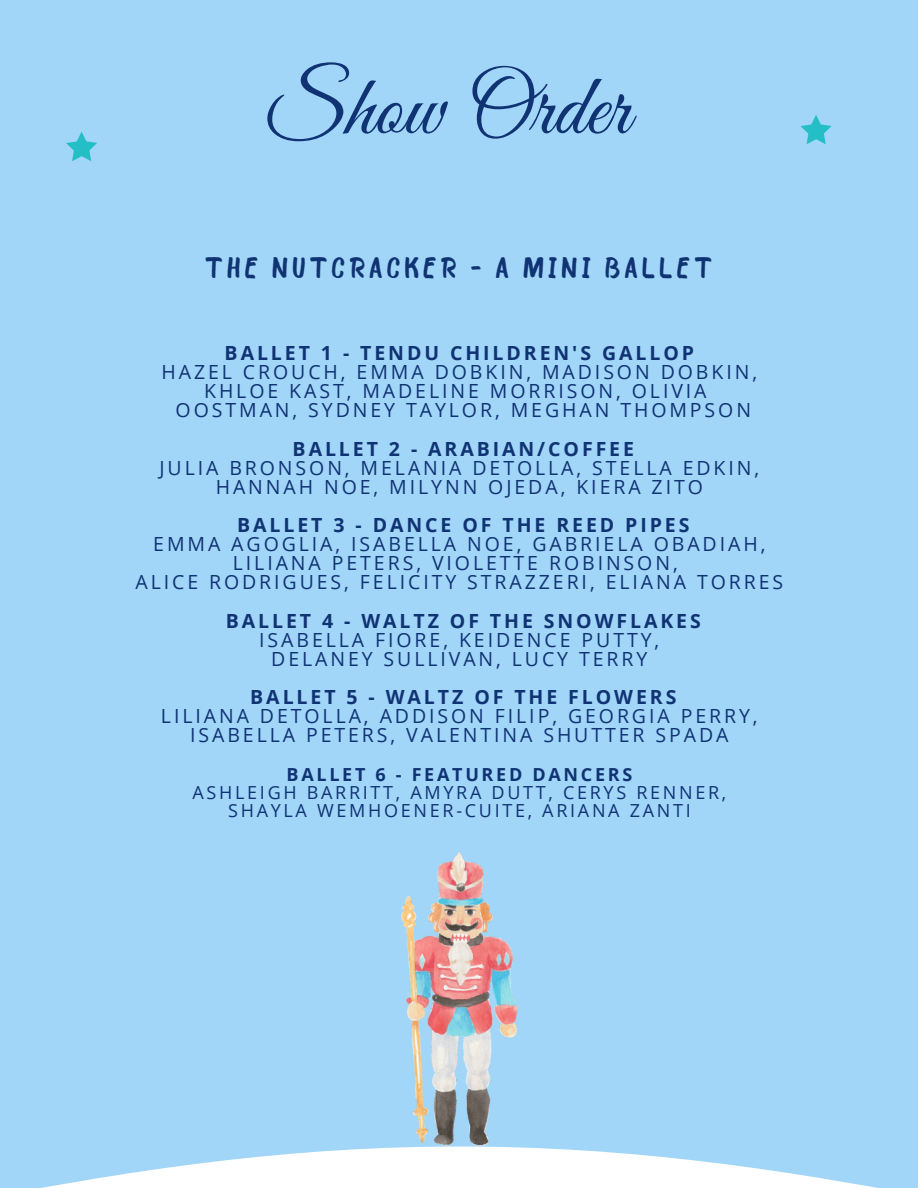
<style>
.page{position:relative;width:918px;height:1188px;background:#a2d6f8}
.page>*{position:absolute;margin:0;border:0;box-sizing:border-box;transform-origin:0 0}
.t1{font:87.15px "Great Vibes";color:#103374}
.t2{font:28.5px "Bosk";letter-spacing:.15em;color:#103374}
.t3{font:19.5px/19.2px "Open Sans";letter-spacing:.15em;color:#103374;text-align:center}
.t4{font:700 19.5px "Open Sans";letter-spacing:.15em;color:#103374}
.t5{font:18px/18px "Open Sans";letter-spacing:.15em;color:#103374;text-align:center}
.t6{font:700 18px "Open Sans";letter-spacing:.15em;color:#103374}
</style>
<div class="page">
<svg style="left:42px;top:1147px;width:835px;height:41px;fill:#fff"></svg>
<svg style="left:66px;top:132px;width:31px;height:29px"></svg>
<svg style="left:801px;top:115px;width:31px;height:29px"></svg>
<img style="left:401px;top:852px;width:116px;height:294px">
<p class="t1" style="left:267px;top:59px;width:364px">Show Order</p>
<h2 class="t2" style="left:205px;top:256px;width:508px">THE NUTCRACKER - A MINI BALLET</h2>
<p class="t4" style="left:225px;top:339px;width:471px">BALLET 1 - TENDU CHILDREN'S GALLOP</p>
<p class="t3" style="left:162px;top:362px;width:597px">HAZEL CROUCH, EMMA DOBKIN, MADISON DOBKIN,<br>KHLOE KAST, MADELINE MORRISON, OLIVIA<br>OOSTMAN, SYDNEY TAYLOR, MEGHAN THOMPSON</p>
<p class="t4" style="left:293px;top:435px;width:343px">BALLET 2 - ARABIAN/COFFEE</p>
<p class="t3" style="left:159px;top:458px;width:601px">JULIA BRONSON, MELANIA DETOLLA, STELLA EDKIN,<br>HANNAH NOE, MILYNN OJEDA, KIERA ZITO</p>
<p class="t4" style="left:237px;top:511px;width:454px">BALLET 3 - DANCE OF THE REED PIPES</p>
<p class="t3" style="left:135px;top:534px;width:649px">EMMA AGOGLIA, ISABELLA NOE, GABRIELA OBADIAH,<br>LILIANA PETERS, VIOLETTE ROBINSON,<br>ALICE RODRIGUES, FELICITY STRAZZERI, ELIANA TORRES</p>
<p class="t4" style="left:226px;top:607px;width:477px">BALLET 4 - WALTZ OF THE SNOWFLAKES</p>
<p class="t3" style="left:259px;top:630px;width:402px">ISABELLA FIORE, KEIDENCE PUTTY,<br>DELANEY SULLIVAN, LUCY TERRY</p>
<p class="t4" style="left:250px;top:683px;width:428px">BALLET 5 - WALTZ OF THE FLOWERS</p>
<p class="t3" style="left:161px;top:706px;width:598px">LILIANA DETOLLA, ADDISON FILIP, GEORGIA PERRY,<br>ISABELLA PETERS, VALENTINA SHUTTER SPADA</p>
<p class="t6" style="left:287px;top:761px;width:347px">BALLET 6 - FEATURED DANCERS</p>
<p class="t5" style="left:193px;top:783px;width:535px">ASHLEIGH BARRITT, AMYRA DUTT, CERYS RENNER,<br>SHAYLA WEMHOENER-CUITE, ARIANA ZANTI</p>
</div>
